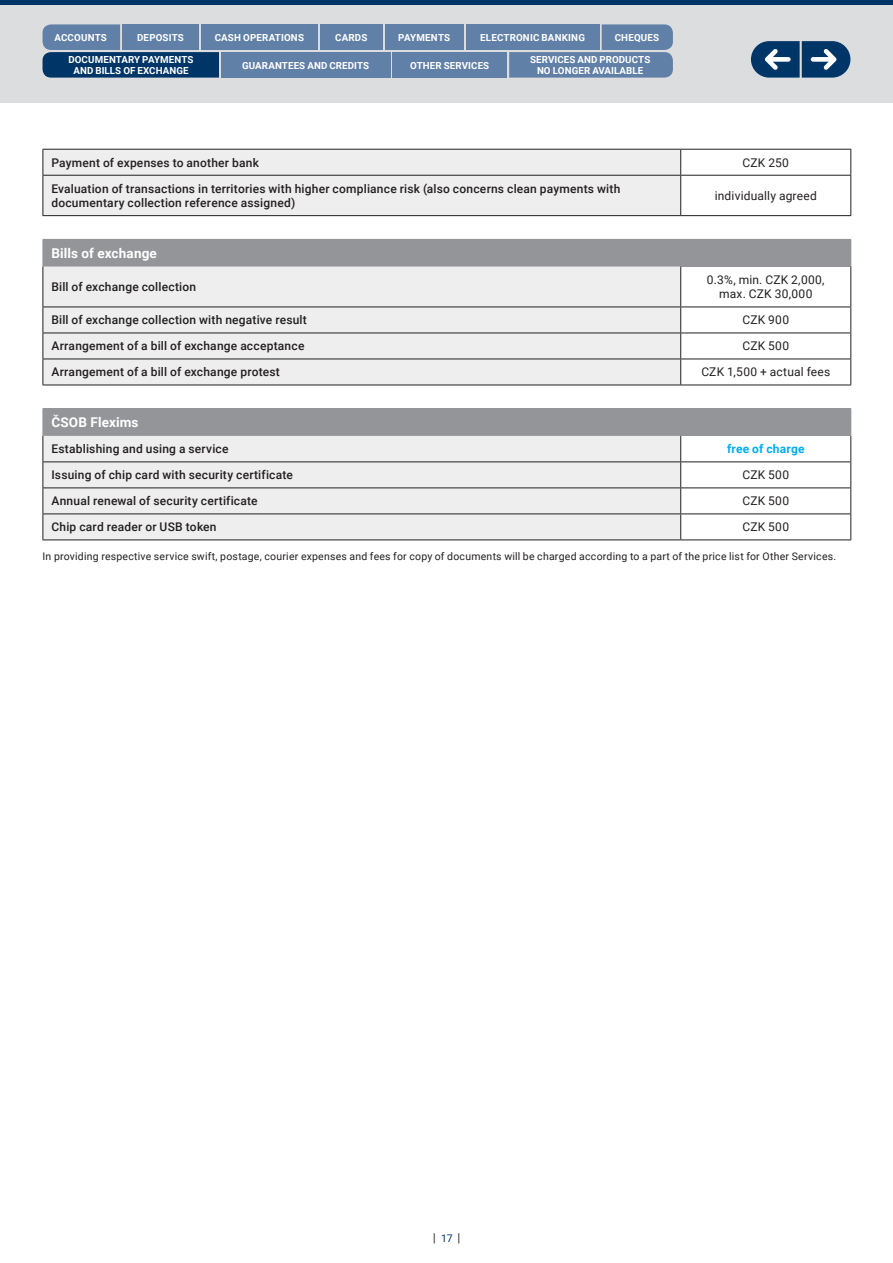
<style>
.page{position:relative;width:893px;height:1263px;background:#fff}
.page>*{position:absolute;margin:0;border:0;box-sizing:border-box;transform-origin:0 0}
.TAB_hlavicka{font:700 13.5px "Roboto";letter-spacing:.01em;color:#fff}
.TAB_1_sloupec{font:500 12px/14.4px "Roboto";letter-spacing:.015em;color:#231f20}
.TAB_polozky{font:12px/14.4px "Roboto";letter-spacing:.015em;color:#231f20;text-align:center}
.TAB_polozky-2{font:700 12px "Roboto";letter-spacing:.015em;color:#00aeef}
.TAB_poznamka_jen_tex{font:10.5px "Roboto";letter-spacing:.02em;color:#231f20}
.t1{font:10.5px "Roboto";color:#003667}
.Tlacitko_lvl_1{font:700 9.75px/11.7px "Roboto";letter-spacing:.01em;color:#fff;text-align:center}
</style>
<div class="page">
<div style="left:0;top:4px;width:893px;height:99px;background:#dcdddf"></div>
<hr style="left:0;top:0;width:893px;height:4px;background:#003667">
<hr style="left:681px;top:149px;width:170px;height:1px;background:#231f20">
<hr style="left:681px;top:175px;width:170px;height:1px;background:#231f20">
<div style="left:43px;top:149px;width:638px;height:67px;background:#eeeeef"></div>
<svg style="left:850px;top:150px;width:1px;height:25px"></svg>
<hr style="left:680px;top:176px;width:1px;height:39px;background:#231f20">
<hr style="left:850px;top:176px;width:1px;height:39px;background:#231f20">
<hr style="left:681px;top:215px;width:170px;height:1px;background:#231f20">
<div style="left:43px;top:239px;width:808px;height:28px;background:#939598"></div>
<div style="left:44px;top:267px;width:636px;height:118px;background:#eeeeef"></div>
<hr style="left:43px;top:307px;width:638px;height:1px;background:#231f20">
<hr style="left:681px;top:307px;width:170px;height:1px;background:#231f20">
<hr style="left:43px;top:333px;width:638px;height:1px;background:#231f20">
<hr style="left:681px;top:333px;width:170px;height:1px;background:#231f20">
<hr style="left:43px;top:359px;width:638px;height:1px;background:#231f20">
<hr style="left:681px;top:359px;width:170px;height:1px;background:#231f20">
<hr style="left:43px;top:267px;width:1px;height:40px;background:#231f20">
<svg style="left:43px;top:307px;width:1px;height:78px"></svg>
<hr style="left:43px;top:385px;width:638px;height:1px;background:#231f20">
<hr style="left:680px;top:267px;width:1px;height:40px;background:#231f20">
<hr style="left:850px;top:267px;width:1px;height:40px;background:#231f20">
<svg style="left:680px;top:307px;width:1px;height:78px"></svg>
<svg style="left:850px;top:307px;width:1px;height:78px"></svg>
<hr style="left:681px;top:385px;width:170px;height:1px;background:#231f20">
<div style="left:43px;top:409px;width:808px;height:27px;background:#939598"></div>
<div style="left:44px;top:436px;width:636px;height:103px;background:#eeeeef"></div>
<hr style="left:43px;top:461px;width:638px;height:1px;background:#231f20">
<hr style="left:681px;top:461px;width:170px;height:1px;background:#231f20">
<hr style="left:43px;top:487px;width:638px;height:1px;background:#231f20">
<hr style="left:681px;top:487px;width:170px;height:1px;background:#231f20">
<hr style="left:43px;top:513px;width:638px;height:1px;background:#231f20">
<hr style="left:681px;top:513px;width:170px;height:1px;background:#231f20">
<hr style="left:43px;top:539px;width:638px;height:1px;background:#231f20">
<svg style="left:680px;top:436px;width:1px;height:103px"></svg>
<hr style="left:681px;top:539px;width:170px;height:1px;background:#231f20">
<hr style="left:43px;top:408px;width:638px;height:1px;background:#939598">
<svg style="left:43px;top:436px;width:1px;height:103px"></svg>
<hr style="left:681px;top:408px;width:170px;height:1px;background:#939598">
<svg style="left:850px;top:436px;width:1px;height:103px"></svg>
<svg style="left:751px;top:41px;width:99px;height:37px;background:#345e85"></svg>
<div style="left:221px;top:52px;width:169px;height:26px;background:#6180a7"></div>
<div style="left:392px;top:52px;width:115px;height:26px;background:#6180a7"></div>
<svg style="left:43px;top:24px;width:176px;height:54px;background:#2e5983"></svg>
<div style="left:122px;top:24px;width:77px;height:26px;background:#6180a7"></div>
<div style="left:201px;top:24px;width:117px;height:26px;background:#6180a7"></div>
<svg style="left:509px;top:24px;width:164px;height:54px;background:#6b87ab"></svg>
<div style="left:320px;top:24px;width:63px;height:26px;background:#6180a7"></div>
<div style="left:385px;top:24px;width:78px;height:26px;background:#6180a7"></div>
<div style="left:466px;top:24px;width:134px;height:26px;background:#6180a7"></div>
<p class="Tlacitko_lvl_1" style="left:55px;top:31px;width:54px">ACCOUNTS</p>
<p class="Tlacitko_lvl_1" style="left:137px;top:31px;width:48px">DEPOSITS</p>
<p class="Tlacitko_lvl_1" style="left:215px;top:31px;width:91px">CASH OPERATIONS</p>
<p class="Tlacitko_lvl_1" style="left:335px;top:31px;width:34px">CARDS</p>
<p class="Tlacitko_lvl_1" style="left:398px;top:31px;width:54px">PAYMENTS</p>
<p class="Tlacitko_lvl_1" style="left:480px;top:31px;width:106px">ELECTRONIC BANKING</p>
<p class="Tlacitko_lvl_1" style="left:615px;top:31px;width:46px">CHEQUES</p>
<p class="Tlacitko_lvl_1" style="left:68px;top:53px;width:127px">DOCUMENTARY PAYMENTS<br>AND BILLS OF EXCHANGE</p>
<p class="Tlacitko_lvl_1" style="left:242px;top:59px;width:129px">GUARANTEES AND CREDITS</p>
<p class="Tlacitko_lvl_1" style="left:530px;top:53px;width:122px">SERVICES AND PRODUCTS<br>NO LONGER AVAILABLE</p>
<p class="Tlacitko_lvl_1" style="left:410px;top:59px;width:81px">OTHER SERVICES</p>
<p class="TAB_1_sloupec" style="left:51px;top:155px;width:209px">Payment of expenses to another bank</p>
<p class="TAB_polozky" style="left:742px;top:155px;width:48px">CZK 250</p>
<p class="TAB_1_sloupec" style="left:51px;top:181px;width:570px">Evaluation of transactions in territories with higher compliance risk (also concerns clean payments with documentary collection reference assigned)</p>
<p class="TAB_polozky" style="left:715px;top:188px;width:104px">individually agreed</p>
<p class="TAB_hlavicka" style="left:51px;top:244px;width:107px">Bills of exchange</p>
<p class="TAB_1_sloupec" style="left:51px;top:279px;width:146px">Bill of exchange collection</p>
<p class="TAB_polozky" style="left:707px;top:272px;width:119px">0.3%, min. CZK 2,000, max. CZK 30,000</p>
<p class="TAB_1_sloupec" style="left:51px;top:313px;width:257px">Bill of exchange collection with negative result</p>
<p class="TAB_polozky" style="left:742px;top:313px;width:48px">CZK 900</p>
<p class="TAB_1_sloupec" style="left:51px;top:339px;width:255px">Arrangement of a bill of exchange acceptance</p>
<p class="TAB_polozky" style="left:742px;top:339px;width:48px">CZK 500</p>
<p class="TAB_1_sloupec" style="left:51px;top:365px;width:230px">Arrangement of a bill of exchange protest</p>
<p class="TAB_polozky" style="left:701px;top:365px;width:130px">CZK 1,500 + actual fees</p>
<p class="TAB_hlavicka" style="left:51px;top:413px;width:89px">ČSOB Flexims</p>
<p class="TAB_1_sloupec" style="left:51px;top:441px;width:179px">Establishing and using a service</p>
<p class="TAB_polozky-2" style="left:727px;top:441px;width:79px">free of charge</p>
<p class="TAB_1_sloupec" style="left:51px;top:467px;width:243px">Issuing of chip card with security certificate</p>
<p class="TAB_polozky" style="left:742px;top:467px;width:48px">CZK 500</p>
<p class="TAB_1_sloupec" style="left:51px;top:493px;width:208px">Annual renewal of security certificate</p>
<p class="TAB_polozky" style="left:742px;top:493px;width:48px">CZK 500</p>
<p class="TAB_1_sloupec" style="left:51px;top:519px;width:167px">Chip card reader or USB token</p>
<p class="TAB_polozky" style="left:742px;top:519px;width:48px">CZK 500</p>
<p class="TAB_poznamka_jen_tex" style="left:43px;top:548px;width:795px">In providing respective service swift, postage, courier expenses and fees for copy of documents will be charged according to a part of the price list for Other Services.</p>
<p class="t1" style="left:441px;top:1230px;width:13px">17</p>
</div>
